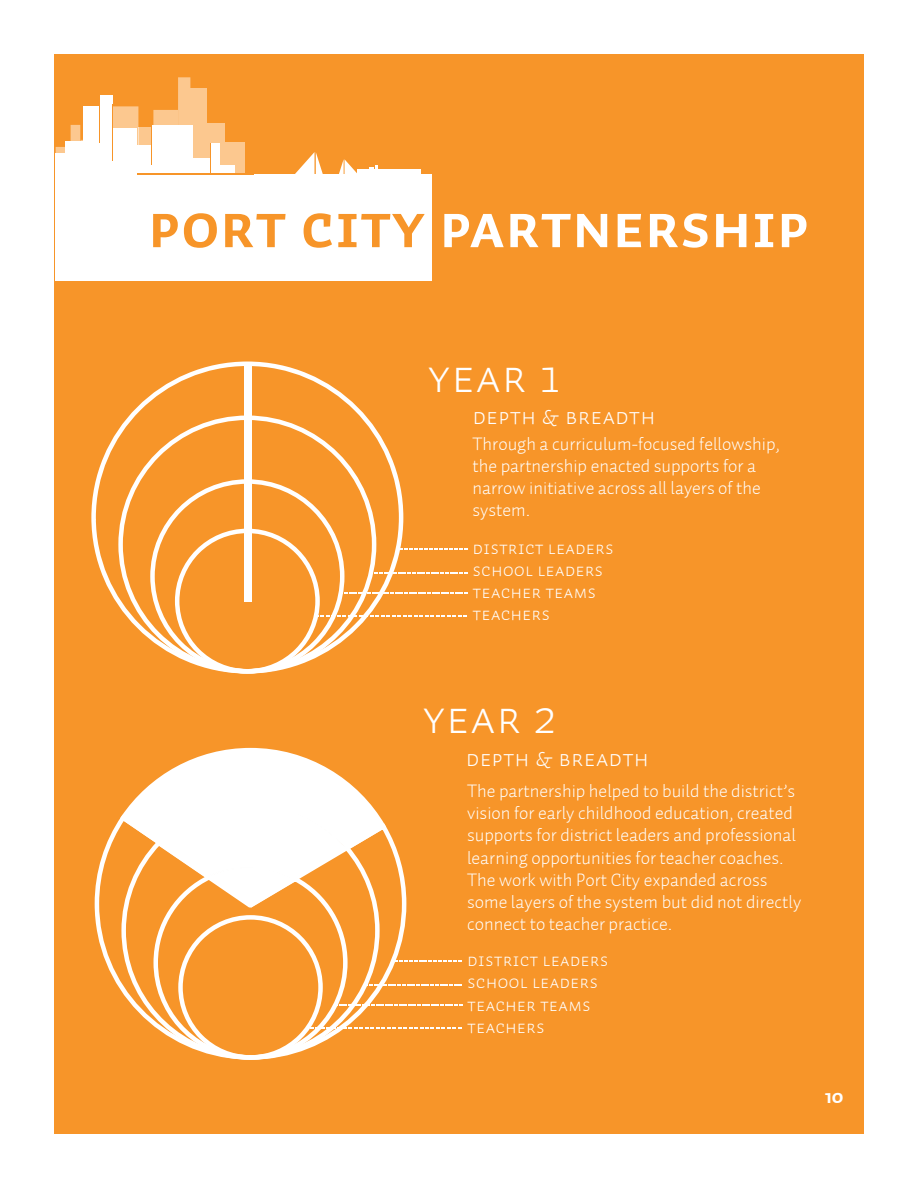
<style>
.page{position:relative;width:918px;height:1188px;background:#fff}
.page>*{position:absolute;margin:0;border:0;box-sizing:border-box;transform-origin:0 0}
.t1{font:63.45px "Auto 1 Bold Sm Cp";color:#fff}
.t2{font:48.3px "Auto 1 Light Sm Cp";color:#fff}
.t3{font:23.85px "Auto 1 Light Sm Cp";color:#fff}
.t4{font:700 21px "Auto 1";color:#fff}
.t5{font:300 18.45px/22.2px "Auto 1";color:#fff}
.t6{font:18.45px/22.2px "Auto 1 Light Sm Cp";color:#fff}
.s1{color:#f79529}
</style>
<div class="page">
<div style="left:54px;top:54px;width:809px;height:1079px;background:#f79529"></div>
<div style="left:56px;top:174px;width:376px;height:107px;background:#fff"></div>
<svg style="left:339px;top:159px;width:20px;height:15px"></svg>
<svg style="left:295px;top:152px;width:28px;height:22px"></svg>
<div style="left:357px;top:170px;width:63px;height:9px;background:#fff"></div>
<svg style="left:370px;top:165px;width:8px;height:5px"></svg>
<svg style="left:153px;top:77px;width:37px;height:48px"></svg>
<div style="left:138px;top:127px;width:15px;height:31px;background:#fcc88f"></div>
<div style="left:191px;top:88px;width:16px;height:76px;background:#fcc88f"></div>
<hr style="left:138px;top:127px;width:1px;height:31px;background:#fee1c1">
<div style="left:207px;top:123px;width:18px;height:46px;background:#fcc88f"></div>
<div style="left:225px;top:143px;width:20px;height:31px;background:#fcc88f"></div>
<svg style="left:56px;top:106px;width:82px;height:47px"></svg>
<div style="left:100px;top:96px;width:12px;height:79px;background:#fff"></div>
<div style="left:110px;top:128px;width:27px;height:50px;background:#fff"></div>
<div style="left:135px;top:145px;width:21px;height:32px;background:#fff"></div>
<div style="left:83px;top:106px;width:19px;height:76px;background:#fff"></div>
<div style="left:152px;top:125px;width:41px;height:55px;background:#fff"></div>
<div style="left:66px;top:142px;width:20px;height:34px;background:#fff"></div>
<div style="left:55px;top:153px;width:14px;height:23px;background:#fff"></div>
<div style="left:210px;top:143px;width:10px;height:37px;background:#fff"></div>
<div style="left:182px;top:158px;width:33px;height:29px;background:#fff"></div>
<div style="left:216px;top:165px;width:19px;height:17px;background:#fff"></div>
<hr style="left:137px;top:173px;width:116px;height:1px;background:#f79529">
<hr style="left:99px;top:100px;width:1px;height:43px;background:#f79529">
<hr style="left:210px;top:143px;width:1px;height:31px;background:#f79529">
<hr style="left:151px;top:123px;width:1px;height:42px;background:#f79529">
<hr style="left:112px;top:105px;width:1px;height:56px;background:#f79529">
<svg style="left:95px;top:818px;width:25px;height:171px"></svg>
<svg style="left:120px;top:747px;width:342px;height:313px"></svg>
<svg style="left:403px;top:508px;width:64px;height:109px"></svg>
<svg style="left:91px;top:362px;width:312px;height:312px"></svg>
<div style="left:244px;top:365px;width:8px;height:237px;background:#fff"></div>
<h1 class="t1" style="left:148px;top:189px;width:663px"><span class="s1">Port City</span> partnership</h1>
<h2 class="t2" style="left:428px;top:348px;width:137px">Year 1</h2>
<p class="t3" style="left:473px;top:402px;width:184px">Depth &amp; Breadth</p>
<p class="t5" style="left:473px;top:433px;width:309px">Through a curriculum-focused fellowship, the partnership enacted supports for a narrow initiative across all layers of the system.</p>
<p class="t6" style="left:473px;top:537px;width:143px">District leaders<br>School Leaders<br>Teacher Teams<br>Teachers</p>
<h2 class="t2" style="left:422px;top:689px;width:137px">Year 2</h2>
<p class="t3" style="left:466px;top:744px;width:184px">Depth &amp; Breadth</p>
<p class="t5" style="left:467px;top:780px;width:336px">The partnership helped to build the district’s vision for early childhood education, created supports for district leaders and professional learning opportunities for teacher coaches.<br>The work with Port City expanded across some layers of the system but did not directly connect to teacher practice.</p>
<p class="t6" style="left:467px;top:949px;width:143px">District leaders<br>School Leaders<br>Teacher Teams<br>Teachers</p>
<p class="t4" style="left:825px;top:1082px;width:20px">10</p>
</div>
